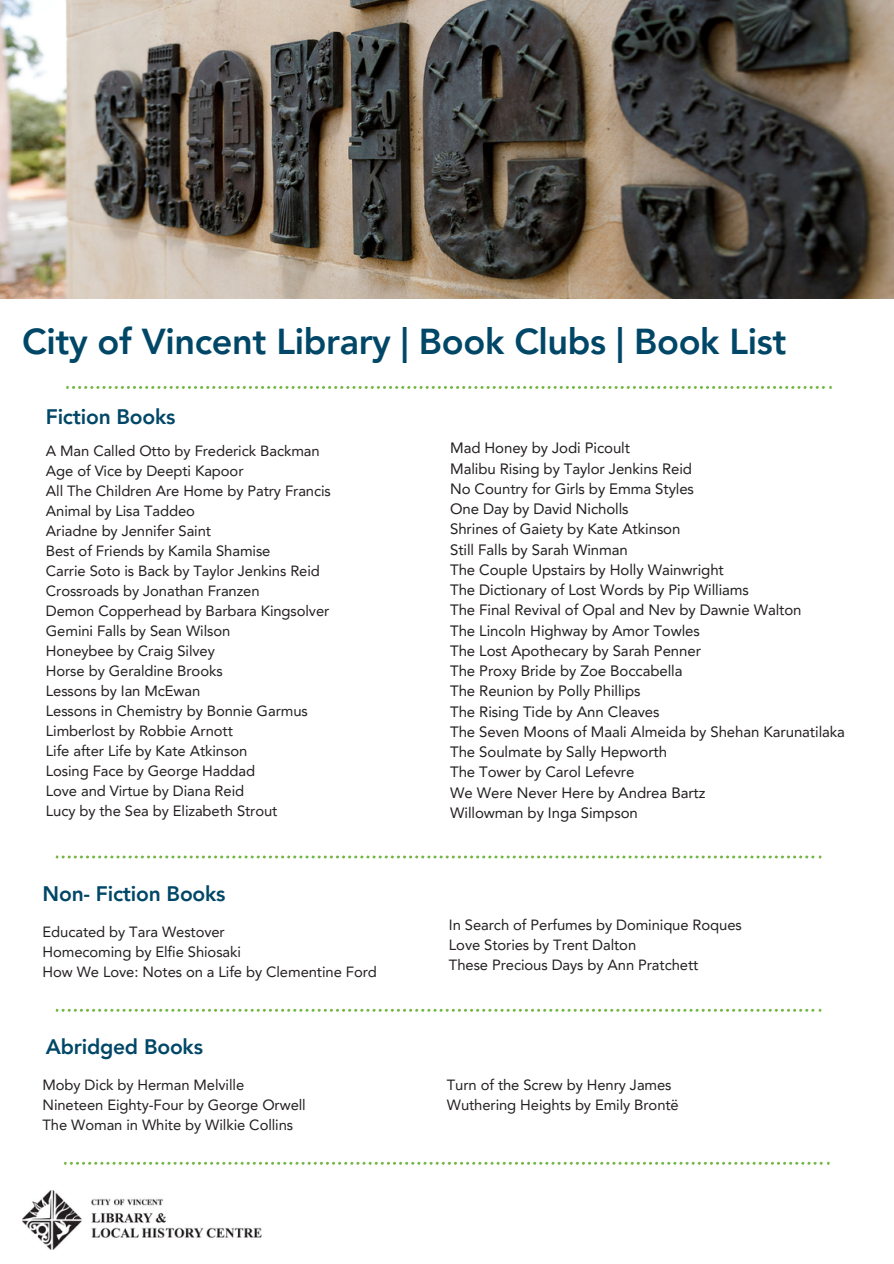
<style>
.page{position:relative;width:894px;height:1264px;background:#fff}
.page>*{position:absolute;margin:0;border:0;box-sizing:border-box;transform-origin:0 0}
.t1{font:800 36px "Avenir LT Pro";letter-spacing:-.01em;color:#004767}
.t2{font:800 21px "Avenir LT Pro";letter-spacing:-.01em;color:#004767}
.t3{font:15px "Avenir LT Pro";letter-spacing:-.005em;color:#231f20}
.t4{font:14.85px "Avenir LT Pro";letter-spacing:-.005em;color:#231f20}
</style>
<div class="page">
<svg style="left:56px;top:855px;width:765px;height:3px"></svg>
<svg style="left:56px;top:1008px;width:765px;height:3px"></svg>
<svg style="left:66px;top:386px;width:765px;height:3px"></svg>
<img style="left:0;top:0;width:893px;height:298px">
<svg style="left:64px;top:1161px;width:765px;height:3px"></svg>
<img style="left:22px;top:1190px;width:240px;height:59px">
<p class="t1" style="left:22px;top:326px;width:765px">City of Vincent Library | Book Clubs | Book List</p>
<p class="t2" style="left:46px;top:408px;width:131px">Fiction Books</p>
<p class="t4" style="left:46px;top:444px;width:275px">A Man Called Otto by Frederick Backman</p>
<p class="t4" style="left:46px;top:464px;width:199px">Age of Vice by Deepti Kapoor</p>
<p class="t4" style="left:46px;top:484px;width:286px">All The Children Are Home by Patry Francis</p>
<p class="t4" style="left:46px;top:504px;width:151px">Animal by Lisa Taddeo</p>
<p class="t4" style="left:46px;top:524px;width:167px">Ariadne by Jennifer Saint</p>
<p class="t4" style="left:46px;top:544px;width:226px">Best of Friends by Kamila Shamise</p>
<p class="t4" style="left:46px;top:564px;width:275px">Carrie Soto is Back by Taylor Jenkins Reid</p>
<p class="t4" style="left:46px;top:584px;width:215px">Crossroads by Jonathan Franzen</p>
<p class="t4" style="left:46px;top:604px;width:285px">Demon Copperhead by Barbara Kingsolver</p>
<p class="t4" style="left:46px;top:624px;width:186px">Gemini Falls by Sean Wilson</p>
<p class="t4" style="left:46px;top:644px;width:170px">Honeybee by Craig Silvey</p>
<p class="t4" style="left:46px;top:664px;width:178px">Horse by Geraldine Brooks</p>
<p class="t4" style="left:46px;top:684px;width:156px">Lessons by Ian McEwan</p>
<p class="t4" style="left:46px;top:704px;width:263px">Lessons in Chemistry by Bonnie Garmus</p>
<p class="t4" style="left:46px;top:724px;width:188px">Limberlost by Robbie Arnott</p>
<p class="t4" style="left:46px;top:744px;width:203px">Life after Life by Kate Atkinson</p>
<p class="t4" style="left:46px;top:764px;width:211px">Losing Face by George Haddad</p>
<p class="t4" style="left:46px;top:784px;width:200px">Love and Virtue by Diana Reid</p>
<p class="t4" style="left:46px;top:804px;width:233px">Lucy by the Sea by Elizabeth Strout</p>
<p class="t2" style="left:43px;top:885px;width:184px">Non- Fiction Books</p>
<p class="t4" style="left:43px;top:925px;width:184px">Educated by Tara Westover</p>
<p class="t4" style="left:43px;top:945px;width:200px">Homecoming by Elfie Shiosaki</p>
<p class="t4" style="left:43px;top:965px;width:336px">How We Love: Notes on a Life by Clementine Ford</p>
<p class="t2" style="left:46px;top:1038px;width:158px">Abridged Books</p>
<p class="t4" style="left:43px;top:1078px;width:203px">Moby Dick by Herman Melville</p>
<p class="t4" style="left:43px;top:1098px;width:265px">Nineteen Eighty-Four by George Orwell</p>
<p class="t4" style="left:43px;top:1118px;width:252px">The Woman in White by Wilkie Collins</p>
<p class="t3" style="left:450px;top:442px;width:181px">Mad Honey by Jodi Picoult</p>
<p class="t3" style="left:450px;top:462px;width:243px">Malibu Rising by Taylor Jenkins Reid</p>
<p class="t3" style="left:450px;top:482px;width:245px">No Country for Girls by Emma Styles</p>
<p class="t3" style="left:450px;top:502px;width:180px">One Day by David Nicholls</p>
<p class="t3" style="left:450px;top:523px;width:232px">Shrines of Gaiety by Kate Atkinson</p>
<p class="t3" style="left:450px;top:543px;width:179px">Still Falls by Sarah Winman</p>
<p class="t3" style="left:450px;top:563px;width:275px">The Couple Upstairs by Holly Wainwright</p>
<p class="t3" style="left:450px;top:583px;width:300px">The Dictionary of Lost Words by Pip Williams</p>
<p class="t3" style="left:450px;top:604px;width:353px">The Final Revival of Opal and Nev by Dawnie Walton</p>
<p class="t3" style="left:450px;top:624px;width:251px">The Lincoln Highway by Amor Towles</p>
<p class="t3" style="left:450px;top:644px;width:252px">The Lost Apothecary by Sarah Penner</p>
<p class="t3" style="left:450px;top:664px;width:234px">The Proxy Bride by Zoe Boccabella</p>
<p class="t3" style="left:450px;top:685px;width:192px">The Reunion by Polly Phillips</p>
<p class="t3" style="left:450px;top:705px;width:211px">The Rising Tide by Ann Cleaves</p>
<p class="t3" style="left:450px;top:725px;width:396px">The Seven Moons of Maali Almeida by Shehan Karunatilaka</p>
<p class="t3" style="left:450px;top:745px;width:218px">The Soulmate by Sally Hepworth</p>
<p class="t3" style="left:450px;top:766px;width:186px">The Tower by Carol Lefevre</p>
<p class="t3" style="left:450px;top:786px;width:257px">We Were Never Here by Andrea Bartz</p>
<p class="t3" style="left:450px;top:806px;width:189px">Willowman by Inga Simpson</p>
<p class="t4" style="left:449px;top:918px;width:294px">In Search of Perfumes by Dominique Roques</p>
<p class="t4" style="left:449px;top:938px;width:189px">Love Stories by Trent Dalton</p>
<p class="t4" style="left:449px;top:958px;width:251px">These Precious Days by Ann Pratchett</p>
<p class="t4" style="left:446px;top:1078px;width:226px">Turn of the Screw by Henry James</p>
<p class="t4" style="left:446px;top:1098px;width:233px">Wuthering Heights by Emily Brontë</p>
</div>
